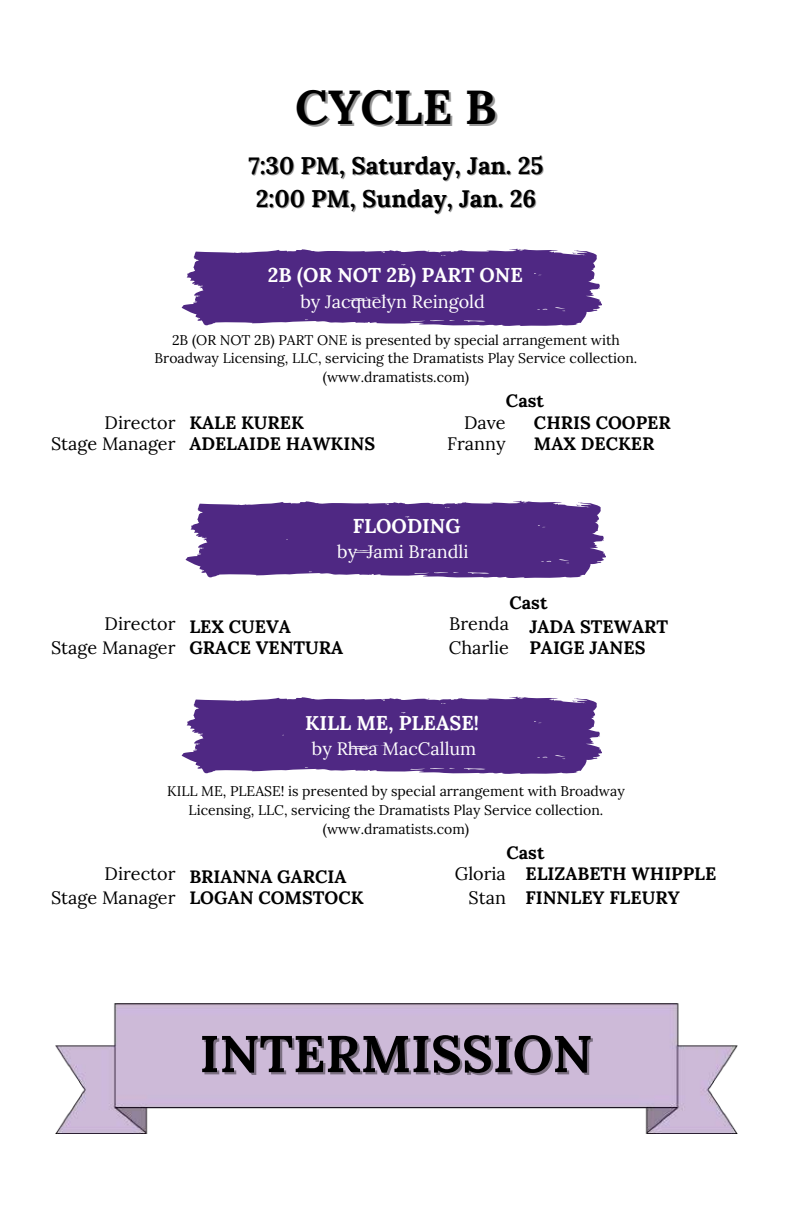
<style>
.page{position:relative;width:792px;height:1224px;background:#fff}
.page>*{position:absolute;margin:0;border:0;box-sizing:border-box;transform-origin:0 0}
.t1{font:700 51.6px "Lora";color:#000}
.t2{font:700 48px "Lora";color:#000}
.t3{font:700 24px/33px "Lora";color:#000;text-align:center}
.t4{font:700 20px "Lora";color:#fff}
.t5{font:700 18px/21.6px "Lora";color:#000}
.t6{font:18px/24px "Lora";color:#000;text-align:right}
.t7{font:18px "Lora";color:#fff}
.t8{font:14px/18.6px "Lora";color:#000;text-align:center}
</style>
<div class="page">
<svg style="left:186px;top:501px;width:420px;height:77px;background:#623f90"></svg>
<svg style="left:182px;top:697px;width:420px;height:77px;background:#623f90"></svg>
<svg style="left:182px;top:249px;width:420px;height:77px;background:#623f90"></svg>
<img style="left:55px;top:1003px;width:683px;height:131px">
<h2 class="t2" style="left:295px;top:76px;width:203px">CYCLE B</h2>
<h3 class="t3" style="left:248px;top:149px;width:297px">7:30 PM, Saturday, Jan. 25<br>2:00 PM, Sunday, Jan. 26</h3>
<h3 class="t4" style="left:268px;top:262px;width:256px">2B (OR NOT 2B) PART ONE</h3>
<p class="t7" style="left:300px;top:290px;width:186px">by Jacquelyn Reingold</p>
<p class="t8" style="left:155px;top:330px;width:484px">2B (OR NOT 2B) PART ONE is presented by special arrangement with<br>Broadway Licensing, LLC, servicing the Dramatists Play Service collection. (www.dramatists.com)</p>
<p class="t6" style="left:51px;top:411px;width:126px;line-height:21.6px">Director<br>Stage Manager</p>
<p class="t5" style="left:506px;top:390px;width:39px">Cast</p>
<p class="t5" style="left:189px;top:411px;width:187px">KALE KUREK<br>ADELAIDE HAWKINS</p>
<p class="t5" style="left:534px;top:411px;width:138px">CHRIS COOPER<br>MAX DECKER</p>
<p class="t6" style="left:447px;top:411px;width:60px;line-height:21.6px">Dave<br>Franny</p>
<p class="t6" style="left:51px;top:612px;width:126px">Director<br>Stage Manager</p>
<h3 class="t4" style="left:353px;top:513px;width:109px">FLOODING</h3>
<p class="t7" style="left:337px;top:539px;width:133px">by Jami Brandli</p>
<p class="t5" style="left:510px;top:591px;width:39px">Cast</p>
<p class="t5" style="left:189px;top:615px;width:155px">LEX CUEVA<br>GRACE VENTURA</p>
<p class="t6" style="left:449px;top:612px;width:62px;text-align:left">Brenda<br>Charlie</p>
<p class="t5" style="left:529px;top:615px;width:140px">JADA STEWART</p>
<p class="t5" style="left:529px;top:637px;width:118px">PAIGE JANES</p>
<h3 class="t4" style="left:305px;top:710px;width:175px">KILL ME, PLEASE!</h3>
<p class="t7" style="left:312px;top:737px;width:166px">by Rhea MacCallum</p>
<p class="t8" style="left:167px;top:782px;width:459px">KILL ME, PLEASE! is presented by special arrangement with Broadway<br>Licensing, LLC, servicing the Dramatists Play Service collection. (www.dramatists.com)</p>
<p class="t6" style="left:51px;top:862px;width:126px">Director<br>Stage Manager</p>
<p class="t5" style="left:506px;top:841px;width:39px">Cast</p>
<p class="t6" style="left:455px;top:862px;width:53px">Gloria<br>Stan</p>
<p class="t5" style="left:189px;top:865px;width:176px">BRIANNA GARCIA<br>LOGAN COMSTOCK</p>
<p class="t5" style="left:525px;top:862px;width:192px;line-height:24px">ELIZABETH WHIPPLE<br>FINNLEY FLEURY</p>
<h1 class="t1" style="left:200px;top:1020px;width:394px">INTERMISSION</h1>
</div>
